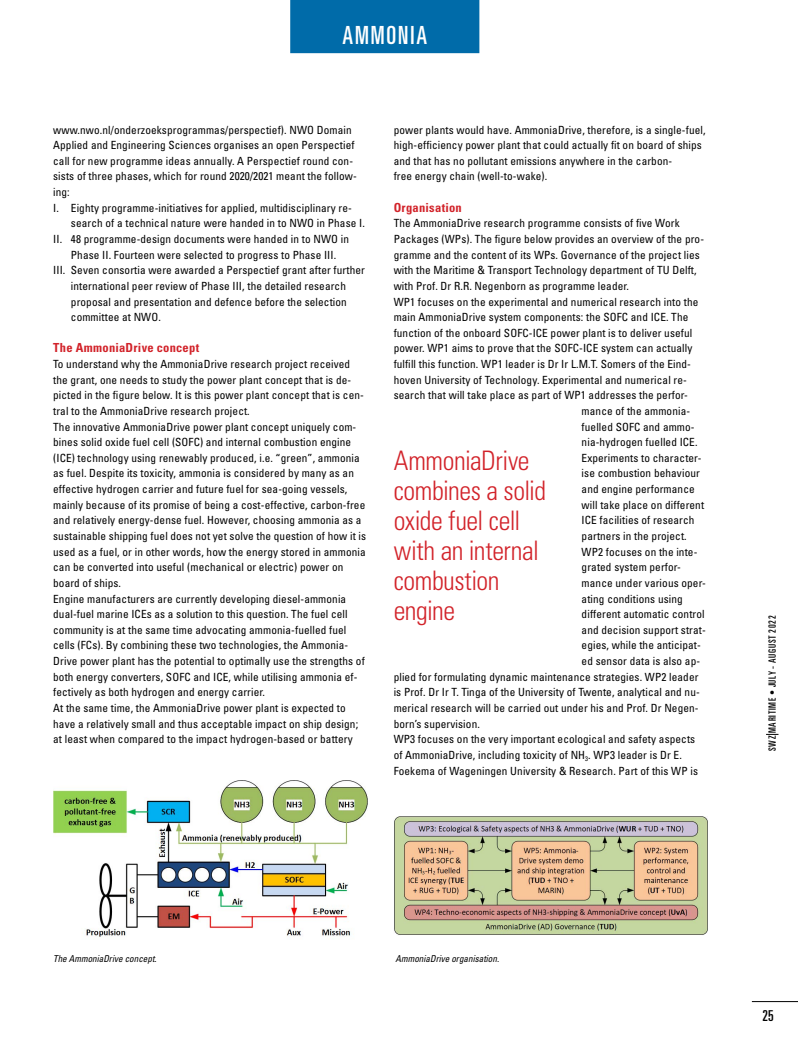
<style>
.page{position:relative;width:798px;height:1053px;background:#fff}
.page>*{position:absolute;margin:0;border:0;box-sizing:border-box;transform-origin:0 0}
.t1{font:300 condensed 26.88px/30px "Univers LT Std";letter-spacing:-.015em;color:#d2232a}
.t2{font:ultra-condensed 25px "Univers LT Std";letter-spacing:.08em;color:#fff;scale:.96 1}
.t3{font:ultra-condensed 15px "Univers LT Std";color:#000}
.t4{font:700 condensed 12.5px "Univers LT Std";letter-spacing:.02em;color:#d2232a}
.t5{font:condensed 11.25px/15.6px "Univers LT Std";letter-spacing:.01em;color:#000}
.t6{font:ultra-condensed 10px "Univers LT Std";letter-spacing:.065em;color:#000}
.t7{font:italic condensed 9.5px "Univers LT Std";color:#000;scale:.96 1}
</style>
<div class="page">
<hr style="left:751px;top:1001px;width:46px;height:1px;background:#000">
<svg style="left:766px;top:734px;width:12px;height:1px"></svg>
<div style="left:290px;top:0;width:189px;height:53px;background:#006ba9"></div>
<img style="left:53px;top:780px;width:314px;height:157px">
<img style="left:394px;top:816px;width:314px;height:119px">
<h2 class="t2" style="left:342px;top:21px;width:90px">AMMONIA</h2>
<p class="t5" style="left:53px;top:121px;width:300px">www.nwo.nl/onderzoeksprogrammas/perspectief). NWO Domain</p>
<p class="t5" style="left:53px;top:137px;width:303px">Applied and Engineering Sciences organises an open Perspectief</p>
<p class="t5" style="left:53px;top:153px;width:301px">call for new programme ideas annually. A Perspectief round con-</p>
<p class="t5" style="left:53px;top:168px;width:305px">sists of three phases, which for round 2020/2021 meant the follow-</p>
<p class="t5" style="left:53px;top:184px;width:18px">ing:</p>
<p class="t5" style="left:53px;top:200px;width:300px">I. Eighty programme-initiatives for applied, multidisciplinary re-</p>
<p class="t5" style="left:71px;top:215px;width:295px">search of a technical nature were handed in to NWO in Phase I.</p>
<p class="t5" style="left:53px;top:231px;width:297px">II. 48 programme-design documents were handed in to NWO in</p>
<p class="t5" style="left:71px;top:246px;width:267px">Phase II. Fourteen were selected to progress to Phase III.</p>
<p class="t5" style="left:53px;top:262px;width:313px">III. Seven consortia were awarded a Perspectief grant after further</p>
<p class="t5" style="left:71px;top:278px;width:276px">international peer review of Phase III, the detailed research</p>
<p class="t5" style="left:71px;top:293px;width:277px">proposal and presentation and defence before the selection</p>
<p class="t5" style="left:71px;top:309px;width:91px">committee at NWO.</p>
<p class="t4" style="left:53px;top:340px;width:147px">The AmmoniaDrive concept</p>
<p class="t5" style="left:53px;top:356px;width:314px">To understand why the AmmoniaDrive research project received the grant, one needs to study the power plant concept that is de&shy;picted in the figure below. It is this power plant concept that is cen&shy;tral to the AmmoniaDrive research project.<br>The innovative AmmoniaDrive power plant concept uniquely com&shy;bines solid oxide fuel cell (SOFC) and internal combustion engine (ICE) technology using renewably produced, i.e. “green”, ammonia as fuel. Despite its toxicity, ammonia is considered by many as an effective hydrogen carrier and future fuel for sea-going vessels, mainly because of its promise of being a cost-effective, carbon-free and relatively energy-dense fuel. However, choosing ammonia as a sustainable shipping fuel does not yet solve the question of how it is used as a fuel, or in other words, how the energy stored in ammonia can be converted into useful (mechanical or electric) power on board of ships.<br>Engine manufacturers are currently developing diesel-ammonia dual-fuel marine ICEs as a solution to this question. The fuel cell community is at the same time advocating ammonia-fuelled fuel cells (FCs). By combining these two technologies, the Ammonia-Drive power plant has the potential to optimally use the strengths of both energy converters, SOFC and ICE, while utilising ammonia ef&shy;fectively as both hydrogen and energy carrier.<br>At the same time, the AmmoniaDrive power plant is expected to have a relatively small and thus acceptable impact on ship design; at least when compared to the impact hydrogen-based or battery</p>
<p class="t5" style="left:393px;top:121px;width:313px">power plants would have. AmmoniaDrive, therefore, is a single-fuel, high-efficiency power plant that could actually fit on board of ships and that has no pollutant emissions anywhere in the carbon-<br>free energy chain (well-to-wake).</p>
<p class="t4" style="left:393px;top:199px;width:70px">Organisation</p>
<p class="t5" style="left:393px;top:215px;width:287px">The AmmoniaDrive research programme consists of five Work</p>
<p class="t5" style="left:393px;top:231px;width:312px">Packages (WPs). The figure below provides an overview of the pro-</p>
<p class="t5" style="left:393px;top:246px;width:307px">gramme and the content of its WPs. Governance of the project lies</p>
<p class="t5" style="left:393px;top:262px;width:304px">with the Maritime &amp; Transport Technology department of TU Delft,</p>
<p class="t5" style="left:393px;top:278px;width:237px">with Prof. Dr R.R. Negenborn as programme leader.</p>
<p class="t5" style="left:393px;top:293px;width:306px">WP1 focuses on the experimental and numerical research into the</p>
<p class="t5" style="left:393px;top:309px;width:296px">main AmmoniaDrive system components: the SOFC and ICE. The</p>
<p class="t5" style="left:393px;top:325px;width:300px">function of the onboard SOFC-ICE power plant is to deliver useful</p>
<p class="t5" style="left:393px;top:340px;width:300px">power. WP1 aims to prove that the SOFC-ICE system can actually</p>
<p class="t5" style="left:393px;top:356px;width:299px">fulfill this function. WP1 leader is Dr Ir L.M.T. Somers of the Eind-</p>
<p class="t5" style="left:393px;top:371px;width:294px">hoven University of Technology. Experimental and numerical re-</p>
<p class="t5" style="left:393px;top:387px;width:296px">search that will take place as part of WP1 addresses the perfor-</p>
<p class="t5" style="left:581px;top:403px;width:110px">mance of the ammonia-</p>
<p class="t5" style="left:581px;top:418px;width:114px">fuelled SOFC and ammo-</p>
<p class="t5" style="left:581px;top:434px;width:117px">nia-hydrogen fuelled ICE.</p>
<p class="t5" style="left:581px;top:450px;width:121px">Experiments to character-</p>
<p class="t5" style="left:581px;top:465px;width:120px">ise combustion behaviour</p>
<p class="t5" style="left:581px;top:481px;width:114px">and engine performance</p>
<p class="t5" style="left:581px;top:496px;width:124px">will take place on different</p>
<p class="t5" style="left:581px;top:512px;width:114px">ICE facilities of research</p>
<p class="t5" style="left:581px;top:528px;width:107px">partners in the project.</p>
<p class="t5" style="left:581px;top:543px;width:117px">WP2 focuses on the inte-</p>
<p class="t5" style="left:581px;top:559px;width:101px">grated system perfor-</p>
<p class="t5" style="left:581px;top:575px;width:126px">mance under various oper-</p>
<p class="t5" style="left:581px;top:590px;width:103px">ating conditions using</p>
<p class="t5" style="left:581px;top:606px;width:124px">different automatic control</p>
<p class="t5" style="left:581px;top:621px;width:126px">and decision support strat-</p>
<p class="t5" style="left:581px;top:637px;width:121px">egies, while the anticipat-</p>
<p class="t5" style="left:581px;top:653px;width:120px">ed sensor data is also ap-</p>
<p class="t5" style="left:393px;top:668px;width:306px">plied for formulating dynamic maintenance strategies. WP2 leader</p>
<p class="t5" style="left:393px;top:684px;width:307px">is Prof. Dr Ir T. Tinga of the University of Twente, analytical and nu-</p>
<p class="t5" style="left:393px;top:700px;width:306px">merical research will be carried out under his and Prof. Dr Negen-</p>
<p class="t5" style="left:393px;top:715px;width:88px">born’s supervision.</p>
<p class="t5" style="left:393px;top:731px;width:303px">WP3 focuses on the very important ecological and safety aspects</p>
<p class="t5" style="left:393px;top:747px;width:289px">of AmmoniaDrive, including toxicity of NH<sub>3</sub>. WP3 leader is Dr E.</p>
<p class="t5" style="left:393px;top:762px;width:306px">Foekema of Wageningen University &amp; Research. Part of this WP is</p>
<h1 class="t1" style="left:393px;top:445px;width:154px">AmmoniaDrive combines a solid oxide fuel cell with an internal combustion engine</h1>
<p class="t6" style="left:766px;top:751px;width:137px;rotate:-90deg">SWZ MARITIME • JULY - AUGUST 2022</p>
<p class="t7" style="left:53px;top:952px;width:109px">The AmmoniaDrive concept.</p>
<p class="t7" style="left:395px;top:952px;width:109px">AmmoniaDrive organisation.</p>
<h3 class="t3" style="left:762px;top:1007px;width:13px">25</h3>
</div>
